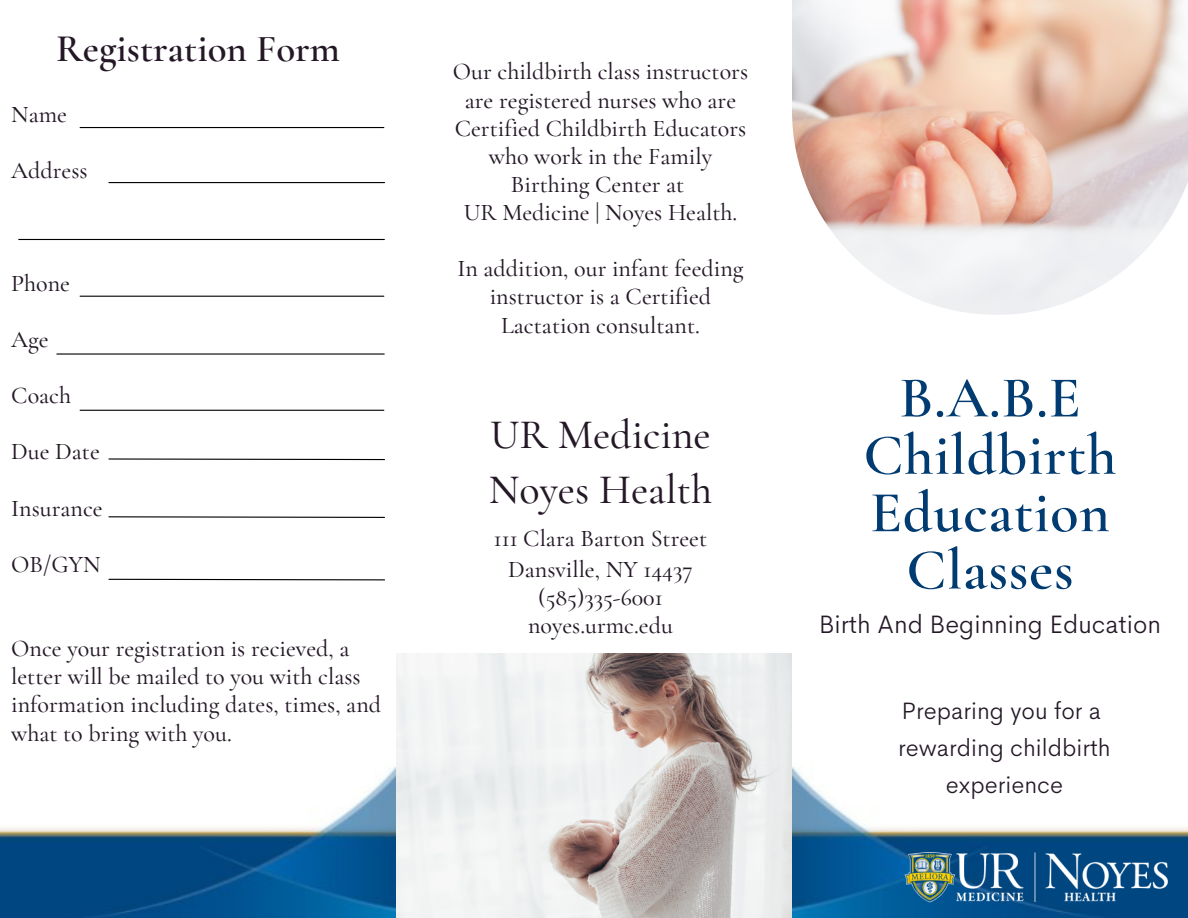
<style>
.page{position:relative;width:1188px;height:918px;background:#fff}
.page>*{position:absolute;margin:0;border:0;box-sizing:border-box;transform-origin:0 0}
.t1{font:600 58.5px "Cormorant Garamond";letter-spacing:.01em;color:#003b71}
.t2{font:500 42px "Cormorant Garamond";color:#241826}
.t3{font:600 39px "Cormorant Garamond";color:#241826}
.t4{font:300 25.5px "Cerebri Sans";color:#241826}
.t5{font:500 24px/28.2px "Cormorant Garamond";color:#241826;text-align:center}
.t6{font:300 24px "Cerebri Sans";color:#241826}
</style>
<div class="page">
<img style="left:792px;top:0;width:396px;height:315px">
<img style="left:792px;top:767px;width:396px;height:151px">
<img style="left:903px;top:852px;width:271px;height:52px">
<img style="left:396px;top:654px;width:396px;height:264px">
<img style="left:0;top:767px;width:396px;height:151px">
<hr style="left:80px;top:127px;width:304px;height:1px;background:#000">
<hr style="left:109px;top:182px;width:276px;height:1px;background:#000">
<hr style="left:19px;top:239px;width:365px;height:1px;background:#000">
<hr style="left:80px;top:296px;width:304px;height:1px;background:#000">
<hr style="left:57px;top:353px;width:327px;height:2px;background:#000">
<hr style="left:80px;top:410px;width:304px;height:1px;background:#000">
<svg style="left:108px;top:458px;width:277px;height:3px"></svg>
<svg style="left:108px;top:516px;width:277px;height:2px"></svg>
<svg style="left:108px;top:578px;width:277px;height:3px"></svg>
<p class="t3" style="left:56px;top:25px;width:285px">Registration Form</p>
<p class="t5" style="left:11px;top:100px;width:57px">Name</p>
<p class="t5" style="left:11px;top:156px;width:78px">Address</p>
<p class="t5" style="left:11px;top:269px;width:60px">Phone</p>
<p class="t5" style="left:11px;top:325px;width:39px">Age</p>
<p class="t5" style="left:11px;top:381px;width:61px">Coach</p>
<p class="t5" style="left:11px;top:438px;width:90px">Due Date</p>
<p class="t5" style="left:11px;top:494px;width:93px">Insurance</p>
<p class="t5" style="left:11px;top:550px;width:91px">OB/GYN</p>
<p class="t5" style="left:11px;top:634px;width:371px;text-align:left">Once your registration is recieved, a letter will be mailed to you with class information including dates, times, and what to bring with you.</p>
<p class="t5" style="left:453px;top:58px;width:297px">Our childbirth class instructors are registered nurses who are<br>Certified Childbirth Educators who work in the Family<br>Birthing Center at</p>
<p class="t5" style="left:464px;top:198px;width:275px">UR Medicine | Noyes Health.</p>
<p class="t5" style="left:457px;top:255px;width:288px">In addition, our infant feeding instructor is a Certified<br>Lactation consultant.</p>
<p class="t2" style="left:490px;top:409px;width:222px">UR Medicine</p>
<p class="t2" style="left:489px;top:464px;width:225px">Noyes Health</p>
<p class="t5" style="left:494px;top:524px;width:215px">111 Clara Barton Street</p>
<p class="t5" style="left:508px;top:555px;width:186px">Dansville, NY 14437</p>
<p class="t5" style="left:538px;top:584px;width:126px">(585)335-6001</p>
<p class="t5" style="left:528px;top:612px;width:146px">noyes.urmc.edu</p>
<p class="t1" style="left:899px;top:362px;width:183px">B.A.B.E</p>
<p class="t1" style="left:863px;top:420px;width:255px">Childbirth</p>
<p class="t1" style="left:870px;top:477px;width:241px">Education</p>
<p class="t1" style="left:906px;top:535px;width:169px">Classes</p>
<p class="t4" style="left:819px;top:608px;width:344px">Birth And Beginning Education</p>
<p class="t6" style="left:902px;top:695px;width:201px">Preparing you for a</p>
<p class="t6" style="left:898px;top:732px;width:214px">rewarding childbirth</p>
<p class="t6" style="left:946px;top:769px;width:119px">experience</p>
</div>
